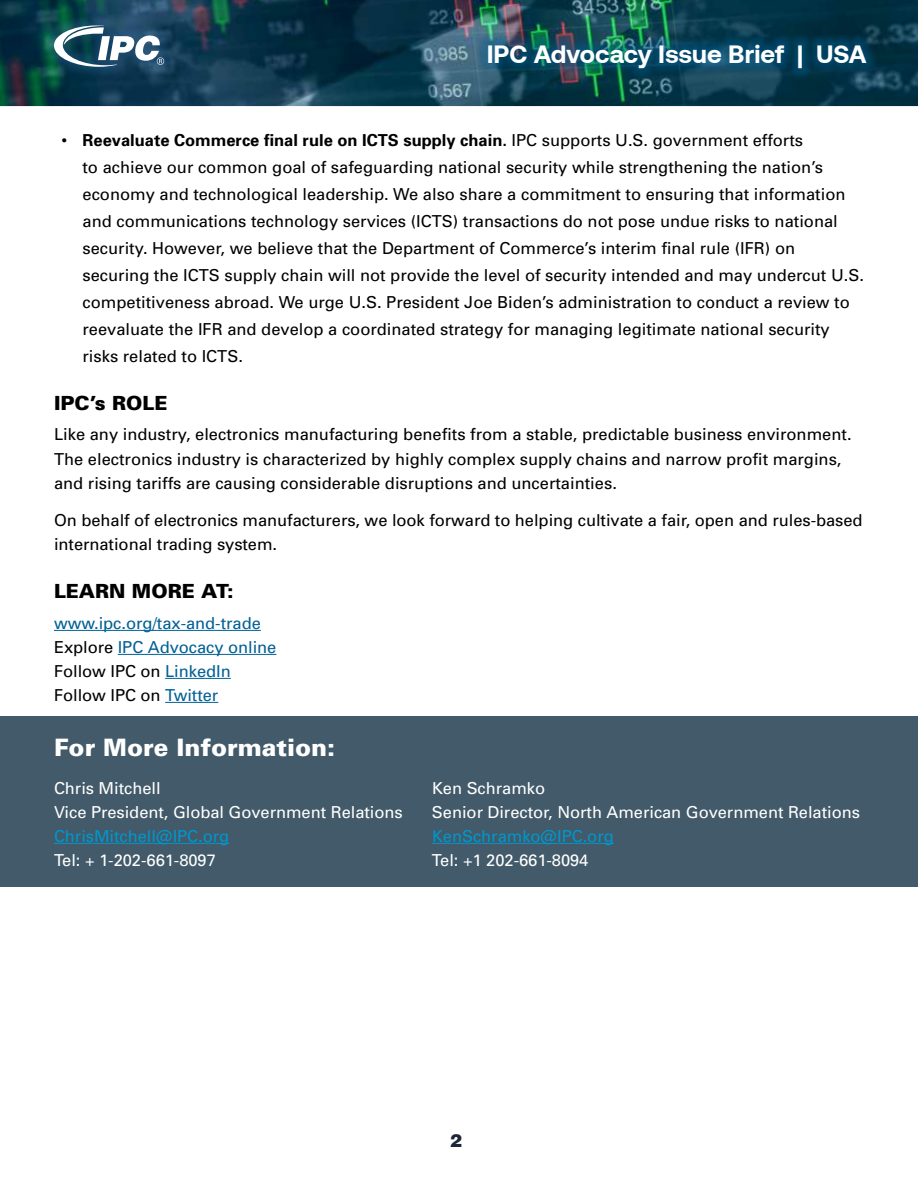
<style>
.page{position:relative;width:918px;height:1188px;background:#fff}
.page>*{position:absolute;margin:0;border:0;box-sizing:border-box;transform-origin:0 0}
.t1{font:700 25.5px "Aeonik";color:#fff}
.t2{font:900 24px "Univers";color:#fff}
.t3{font:900 19.5px "Univers";color:#000}
.t4{font:900 18px "Helvetica";color:#1b2737}
.t5{font:16.5px/27px "Univers";color:#000}
.t6{font:16.5px "Univers";letter-spacing:-.005em;color:#fff}
.t7{font:16.5px/24px "Univers";letter-spacing:-.005em;color:#006095}
.t8{font:16.5px "Univers";letter-spacing:-.005em;color:#0097cd}
.s1{font-weight:700}
.s2{color:#000}
</style>
<div class="page">
<img style="left:0;top:0;width:918px;height:106px">
<div style="left:44px;top:15px;width:131px;height:62px;background:#369;opacity:.75"></div>
<svg style="left:53px;top:26px;width:111px;height:41px"></svg>
<img style="left:478px;top:34px;width:399px;height:45px">
<div style="left:0;top:716px;width:918px;height:170px;background:#425a69"></div>
<hr style="left:54px;top:630px;width:207px;height:1px;background:#006095">
<hr style="left:118px;top:654px;width:158px;height:1px;background:#006095">
<hr style="left:165px;top:678px;width:66px;height:1px;background:#006095">
<hr style="left:165px;top:702px;width:53px;height:1px;background:#006095">
<hr style="left:54px;top:843px;width:175px;height:1px;background:#0097cd">
<hr style="left:432px;top:843px;width:182px;height:1px;background:#0097cd">
<h1 class="t1" style="left:487px;top:39px;width:381px">IPC Advocacy Issue Brief | USA</h1>
<p class="t5" style="left:83px;top:127px;width:783px;text-indent:-21px">• <span class="s1">Reevaluate Commerce final rule on ICTS supply chain.</span> IPC supports U.S. government efforts<br>to achieve our common goal of safeguarding national security while strengthening the nation’s economy and technological leadership. We also share a commitment to ensuring that information and communications technology services (ICTS) transactions do not pose undue risks to national security. However, we believe that the Department of Commerce’s interim final rule (IFR) on securing the ICTS supply chain will not provide the level of security intended and may undercut U.S. competitiveness abroad. We urge U.S. President Joe Biden’s administration to conduct a review to reevaluate the IFR and develop a coordinated strategy for managing legitimate national security risks related to ICTS.</p>
<p class="t3" style="left:54px;top:391px;width:115px">IPC’s ROLE</p>
<p class="t5" style="left:54px;top:423px;width:799px;line-height:24px">Like any industry, electronics manufacturing benefits from a stable, predictable business environment.<br>The electronics industry is characterized by highly complex supply chains and narrow profit margins, and rising tariffs are causing considerable disruptions and uncertainties.</p>
<p class="t5" style="left:54px;top:508px;width:810px;line-height:24px">On behalf of electronics manufacturers, we look forward to helping cultivate a fair, open and rules-based international trading system.</p>
<p class="t3" style="left:54px;top:579px;width:181px">LEARN MORE AT:</p>
<p class="t7" style="left:54px;top:611px;width:224px">www.ipc.org/tax-and-trade<br><span class="s2">Explore</span> IPC Advocacy online<br><span class="s2">Follow IPC on</span> LinkedIn<br><span class="s2">Follow IPC on</span> Twitter</p>
<h2 class="t2" style="left:54px;top:733px;width:283px">For More Information:</h2>
<p class="t6" style="left:54px;top:778px;width:108px">Chris Mitchell</p>
<p class="t6" style="left:432px;top:778px;width:115px">Ken Schramko</p>
<p class="t6" style="left:54px;top:802px;width:350px">Vice President, Global Government Relations</p>
<p class="t6" style="left:432px;top:802px;width:430px">Senior Director, North American Government Relations</p>
<p class="t8" style="left:54px;top:826px;width:177px">ChrisMitchell@IPC.org</p>
<p class="t8" style="left:432px;top:826px;width:183px">KenSchramko@IPC.org</p>
<p class="t6" style="left:54px;top:850px;width:163px">Tel: + 1-202-661-8097</p>
<p class="t6" style="left:432px;top:850px;width:158px">Tel: +1 202-661-8094</p>
<p class="t4" style="left:450px;top:1129px;width:14px">2</p>
</div>
